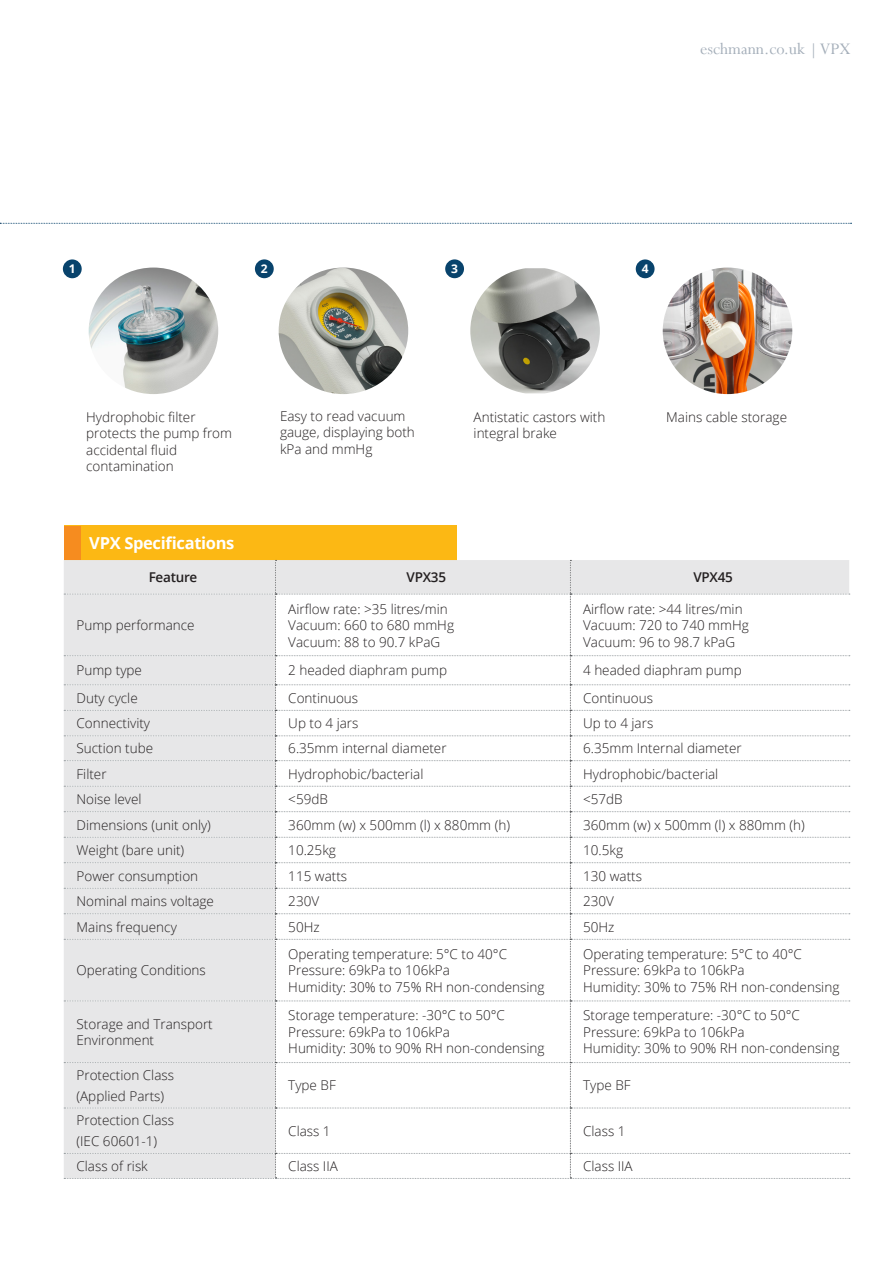
<style>
.page{position:relative;width:893px;height:1263px;background:#fff}
.page>*{position:absolute;margin:0;border:0;box-sizing:border-box;transform-origin:0 0}
.t1{font:18px "Perpetua";color:#a5afba}
.t2{font:700 16.5px "Open Sans";letter-spacing:-.02em;color:#fff}
.t3{font:300 13.5px/16.5px "Open Sans";color:#231f20}
.t4{font:600 13.5px "Open Sans";letter-spacing:-.02em;color:#231f20}
.t5{font:700 12px "Open Sans";color:#fff}
</style>
<div class="page">
<svg style="left:0;top:223px;width:852px;height:1px"></svg>
<img style="left:89px;top:268px;width:129px;height:126px">
<img style="left:279px;top:268px;width:129px;height:126px">
<img style="left:470px;top:268px;width:130px;height:125px">
<img style="left:663px;top:268px;width:129px;height:126px">
<div style="left:64px;top:525px;width:392px;height:35px;background:#fcb814"></div>
<div style="left:63px;top:259px;width:19px;height:19px;background:#08436c;border-radius:50%"></div>
<div style="left:255px;top:259px;width:19px;height:19px;background:#08436c;border-radius:50%"></div>
<div style="left:445px;top:259px;width:19px;height:19px;background:#08436c;border-radius:50%"></div>
<div style="left:636px;top:259px;width:19px;height:19px;background:#08436c;border-radius:50%"></div>
<div style="left:64px;top:526px;width:16px;height:33px;background:#f68c1f"></div>
<svg style="left:64px;top:560px;width:786px;height:619px"></svg>
<p class="t1" style="left:700px;top:37px;width:152px">eschmann.co.uk | VPX</p>
<p class="t5" style="left:69px;top:260px;width:8px">1</p>
<p class="t5" style="left:261px;top:260px;width:8px">2</p>
<p class="t5" style="left:451px;top:260px;width:8px">3</p>
<p class="t5" style="left:642px;top:260px;width:8px">4</p>
<p class="t3" style="left:86px;top:408px;width:147px">Hydrophobic filter protects the pump from accidental fluid contamination</p>
<p class="t3" style="left:280px;top:407px;width:136px">Easy to read vacuum gauge, displaying both kPa and mmHg</p>
<p class="t3" style="left:474px;top:408px;width:133px">Antistatic castors with</p>
<p class="t3" style="left:666px;top:408px;width:122px">Mains cable storage</p>
<p class="t3" style="left:474px;top:425px;width:85px">integral brake</p>
<p class="t2" style="left:89px;top:531px;width:147px">VPX Specifications</p>
<p class="t4" style="left:149px;top:568px;width:50px">Feature</p>
<p class="t4" style="left:407px;top:568px;width:41px">VPX35</p>
<p class="t4" style="left:693px;top:568px;width:41px">VPX45</p>
<p class="t3" style="left:77px;top:616px;width:120px">Pump performance</p>
<p class="t3" style="left:288px;top:600px;width:167px">Airflow rate: &gt;35 litres/min<br>Vacuum: 660 to 680 mmHg<br>Vacuum: 88 to 90.7 kPaG</p>
<p class="t3" style="left:583px;top:600px;width:167px">Airflow rate: &gt;44 litres/min<br>Vacuum: 720 to 740 mmHg<br>Vacuum: 96 to 98.7 kPaG</p>
<p class="t3" style="left:77px;top:662px;width:67px">Pump type</p>
<p class="t3" style="left:288px;top:662px;width:160px">2 headed diaphram pump</p>
<p class="t3" style="left:583px;top:662px;width:160px">4 headed diaphram pump</p>
<p class="t3" style="left:77px;top:689px;width:63px">Duty cycle</p>
<p class="t3" style="left:288px;top:689px;width:71px">Continuous</p>
<p class="t3" style="left:583px;top:689px;width:71px">Continuous</p>
<p class="t3" style="left:77px;top:715px;width:75px">Connectivity</p>
<p class="t3" style="left:288px;top:715px;width:72px">Up to 4 jars</p>
<p class="t3" style="left:583px;top:715px;width:72px">Up to 4 jars</p>
<p class="t3" style="left:77px;top:740px;width:78px">Suction tube</p>
<p class="t3" style="left:288px;top:740px;width:160px">6.35mm internal diameter</p>
<p class="t3" style="left:583px;top:740px;width:160px">6.35mm Internal diameter</p>
<p class="t3" style="left:77px;top:765px;width:32px">Filter</p>
<p class="t3" style="left:288px;top:765px;width:137px">Hydrophobic/bacterial</p>
<p class="t3" style="left:583px;top:765px;width:137px">Hydrophobic/bacterial</p>
<p class="t3" style="left:77px;top:791px;width:67px">Noise level</p>
<p class="t3" style="left:288px;top:791px;width:41px">&lt;59dB</p>
<p class="t3" style="left:583px;top:791px;width:41px">&lt;57dB</p>
<p class="t3" style="left:77px;top:816px;width:136px">Dimensions (unit only)</p>
<p class="t3" style="left:288px;top:816px;width:223px">360mm (w) x 500mm (l) x 880mm (h)</p>
<p class="t3" style="left:583px;top:816px;width:223px">360mm (w) x 500mm (l) x 880mm (h)</p>
<p class="t3" style="left:77px;top:842px;width:109px">Weight (bare unit)</p>
<p class="t3" style="left:288px;top:842px;width:49px">10.25kg</p>
<p class="t3" style="left:583px;top:842px;width:41px">10.5kg</p>
<p class="t3" style="left:77px;top:867px;width:123px">Power consumption</p>
<p class="t3" style="left:288px;top:867px;width:60px">115 watts</p>
<p class="t3" style="left:583px;top:867px;width:60px">130 watts</p>
<p class="t3" style="left:77px;top:893px;width:139px">Nominal mains voltage</p>
<p class="t3" style="left:288px;top:893px;width:32px">230V</p>
<p class="t3" style="left:583px;top:893px;width:32px">230V</p>
<p class="t3" style="left:77px;top:918px;width:102px">Mains frequency</p>
<p class="t3" style="left:288px;top:918px;width:33px">50Hz</p>
<p class="t3" style="left:583px;top:918px;width:33px">50Hz</p>
<p class="t3" style="left:77px;top:962px;width:131px">Operating Conditions</p>
<p class="t3" style="left:288px;top:945px;width:258px">Operating temperature: 5°C to 40°C<br>Pressure: 69kPa to 106kPa<br>Humidity: 30% to 75% RH non-condensing</p>
<p class="t3" style="left:583px;top:945px;width:258px">Operating temperature: 5°C to 40°C<br>Pressure: 69kPa to 106kPa<br>Humidity: 30% to 75% RH non-condensing</p>
<p class="t3" style="left:77px;top:1015px;width:138px">Storage and Transport<br>Environment</p>
<p class="t3" style="left:288px;top:1007px;width:258px">Storage temperature: -30°C to 50°C<br>Pressure: 69kPa to 106kPa<br>Humidity: 30% to 90% RH non-condensing</p>
<p class="t3" style="left:583px;top:1007px;width:258px">Storage temperature: -30°C to 50°C<br>Pressure: 69kPa to 106kPa<br>Humidity: 30% to 90% RH non-condensing</p>
<p class="t3" style="left:77px;top:1066px;width:99px">Protection Class</p>
<p class="t3" style="left:77px;top:1087px;width:89px">(Applied Parts)</p>
<p class="t3" style="left:288px;top:1077px;width:49px">Type BF</p>
<p class="t3" style="left:583px;top:1077px;width:49px">Type BF</p>
<p class="t3" style="left:77px;top:1112px;width:99px">Protection Class</p>
<p class="t3" style="left:77px;top:1133px;width:82px">(IEC 60601-1)</p>
<p class="t3" style="left:288px;top:1122px;width:44px">Class 1</p>
<p class="t3" style="left:583px;top:1122px;width:44px">Class 1</p>
<p class="t3" style="left:77px;top:1157px;width:73px">Class of risk</p>
<p class="t3" style="left:288px;top:1157px;width:51px">Class IIA</p>
<p class="t3" style="left:583px;top:1157px;width:51px">Class IIA</p>
</div>
